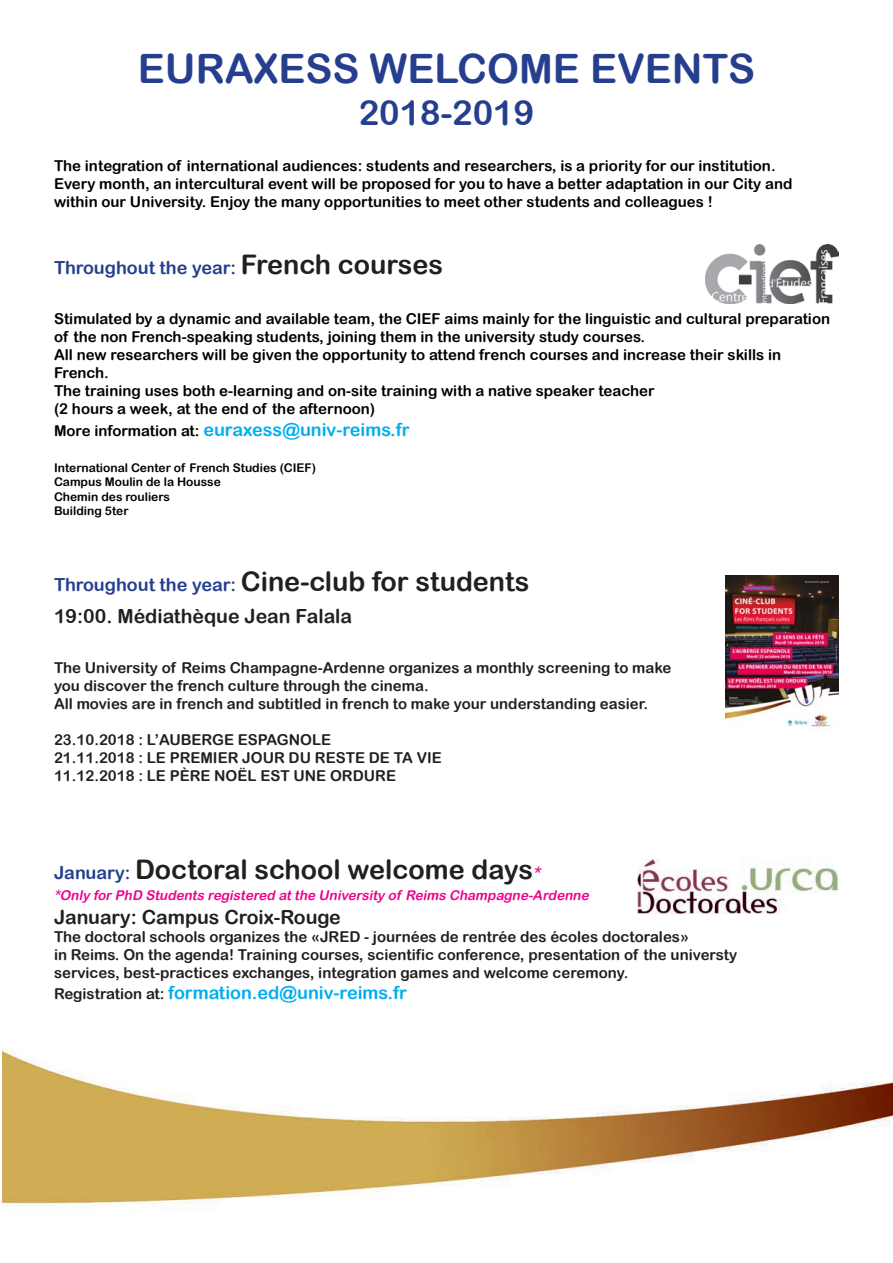
<style>
.page{position:relative;width:893px;height:1263px;background:#fff}
.page>*{position:absolute;margin:0;border:0;box-sizing:border-box;transform-origin:0 0}
.t1{font:40.5px "Arial Rounded MT Bold";color:#253f8e}
.t2{font:34.5px "Arial Rounded MT Bold";color:#253f8e}
.t3{font:27px "Arial Rounded MT Bold";color:#231f20}
.t4{font:19.5px "Arial Rounded MT Bold";color:#231f20}
.t5{font:18px "Arial Rounded MT Bold";color:#00aeef}
.t6{font:18px "Arial Rounded MT Bold";color:#253f8e}
.t7{font:15px/18px "Arial Rounded MT Bold";color:#000}
.t8{font:15px "Arial Rounded MT Bold";color:#231f20}
.t9{font:italic 13.5px "Arial Rounded MT Bold";color:#ed028c}
.t10{font:12px "Arial Rounded MT Bold";color:#000}
.s1{font-size:27px;color:#231f20}
.s2{font-size:15px;color:#000}
.s3{font-size:18px;color:#253f8e}
.s4{font-style:italic;font-size:16.5px;color:#ed028c}
.s5{font-size:15px;color:#231f20}
</style>
<div class="page">
<img style="left:3px;top:1048px;width:890px;height:160px">
<img style="left:706px;top:245px;width:133px;height:59px">
<img style="left:726px;top:575px;width:113px;height:152px">
<img style="left:638px;top:858px;width:201px;height:55px">
<p class="t1" style="left:138px;top:45px;width:619px">EURAXESS WELCOME EVENTS</p>
<p class="t2" style="left:359px;top:92px;width:177px">2018-2019</p>
<p class="t7" style="left:54px;top:157px;width:723px">The integration of international audiences: students and researchers, is a priority for our institution.</p>
<p class="t7" style="left:54px;top:175px;width:740px">Every month, an intercultural event will be proposed for you to have a better adaptation in our City and</p>
<p class="t7" style="left:54px;top:193px;width:660px">within our University. Enjoy the many opportunities to meet other students and colleagues !</p>
<p class="t6" style="left:54px;top:257px;width:391px">Throughout the year: <span class="s1">French courses</span></p>
<p class="t7" style="left:54px;top:310px;width:778px">Stimulated by a dynamic and available team, the CIEF aims mainly for the linguistic and cultural preparation of the non French-speaking students, joining them in the university study courses.</p>
<p class="t7" style="left:54px;top:346px;width:729px">All new researchers will be given the opportunity to attend french courses and increase their skills in<br>French.</p>
<p class="t7" style="left:54px;top:382px;width:602px">The training uses both e-learning and on-site training with a native speaker teacher</p>
<p class="t7" style="left:54px;top:400px;width:323px">(2 hours a week, at the end of the afternoon)</p>
<p class="t5" style="left:54px;top:419px;width:357px"><span class="s2">More information at:</span> euraxess@univ-reims.fr</p>
<p class="t10" style="left:54px;top:460px;width:264px">International Center of French Studies (CIEF)</p>
<p class="t10" style="left:54px;top:475px;width:168px">Campus Moulin de la Housse</p>
<p class="t10" style="left:54px;top:489px;width:117px">Chemin des rouliers</p>
<p class="t10" style="left:54px;top:504px;width:76px">Building 5ter</p>
<p class="t3" style="left:54px;top:565px;width:477px"><span class="s3">Throughout the year:</span> Cine-club for students</p>
<p class="t4" style="left:54px;top:604px;width:300px">19:00. Médiathèque Jean Falala</p>
<p class="t8" style="left:54px;top:659px;width:619px">The University of Reims Champagne-Ardenne organizes a monthly screening to make</p>
<p class="t8" style="left:54px;top:677px;width:376px">you discover the french culture through the cinema.</p>
<p class="t8" style="left:54px;top:695px;width:596px">All movies are in french and subtitled in french to make your understanding easier.</p>
<p class="t8" style="left:54px;top:731px;width:279px">23.10.2018 : L’AUBERGE ESPAGNOLE</p>
<p class="t8" style="left:54px;top:749px;width:389px">21.11.2018 : LE PREMIER JOUR DU RESTE DE TA VIE</p>
<p class="t8" style="left:54px;top:767px;width:343px">11.12.2018 : LE PÈRE NOËL EST UNE ORDURE</p>
<p class="t3" style="left:54px;top:853px;width:491px"><span class="s3">January:</span> Doctoral school welcome days<span class="s4">*</span></p>
<p class="t9" style="left:54px;top:887px;width:539px">*Only for PhD Students registered atthe University of Reims Champagne-Ardenne</p>
<p class="t4" style="left:54px;top:905px;width:288px">January: Campus Croix-Rouge</p>
<p class="t8" style="left:54px;top:927px;width:636px">The doctoral schools organizes the «JRED - journées de rentrée des écoles doctorales»</p>
<p class="t8" style="left:54px;top:945px;width:685px">in Reims. On the agenda! Training courses, scientific conference, presentation of the universty</p>
<p class="t8" style="left:54px;top:963px;width:576px">services, best-practices exchanges, integration games and welcome ceremony.</p>
<p class="t5" style="left:54px;top:982px;width:354px"><span class="s5">Registration at:</span> formation.ed@univ-reims.fr</p>
</div>
